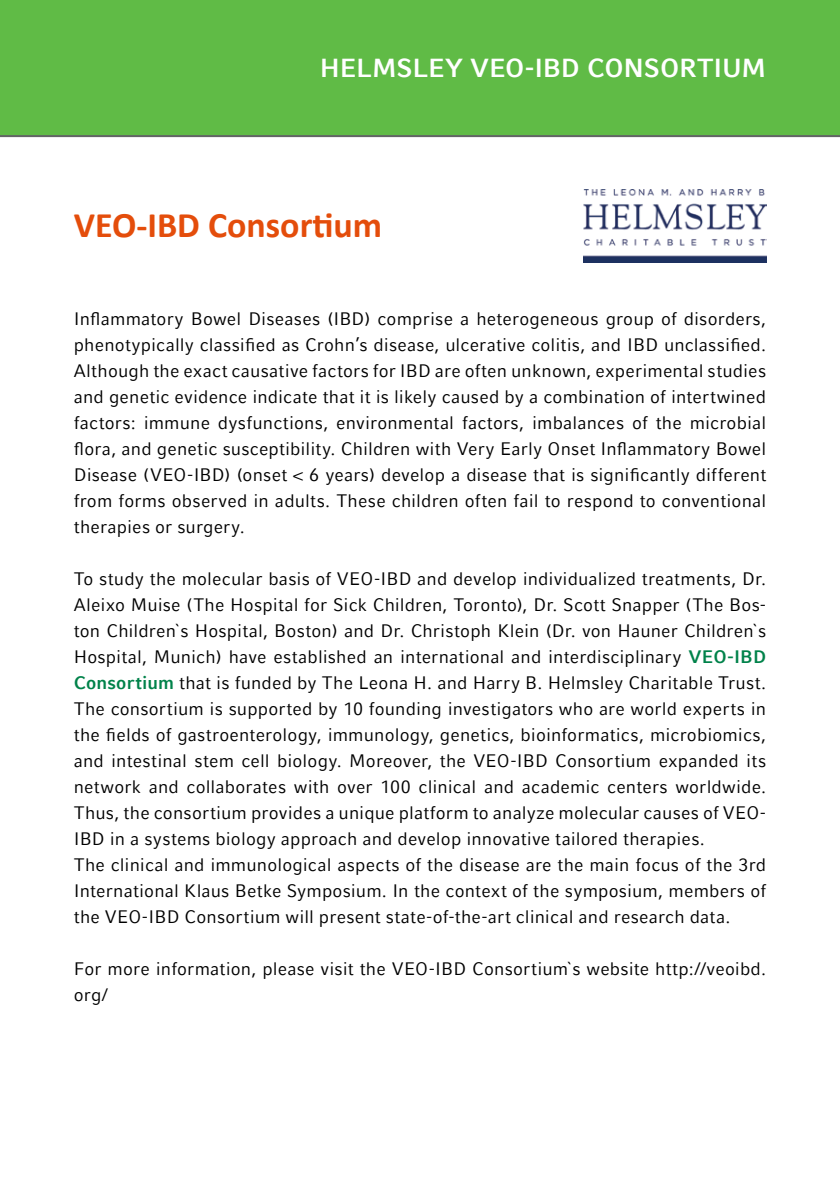
<style>
.page{position:relative;width:840px;height:1191px;background:#fff}
.page>*{position:absolute;margin:0;border:0;box-sizing:border-box;transform-origin:0 0}
.t1{font:700 36px "Calibri";color:#e44d0b}
.t2{font:700 26px "LMU Compatil Fact";letter-spacing:-.005em;color:#fff}
.t3{font:18px/26px "LMU Compatil Fact";letter-spacing:.01em;color:#000}
.s1{font-weight:700;color:#00824a}
</style>
<div class="page">
<div style="left:0;top:0;width:839px;height:137px;background:#60bb46"></div>
<img style="left:583px;top:189px;width:182px;height:74px">
<h2 class="t2" style="left:319px;top:53px;width:443px">HELMSLEY VEO-I BD CONSORTIUM</h2>
<h1 class="t1" style="left:74px;top:202px;width:310px">VEO-IBD Consortium</h1>
<p class="t3" style="left:74px;top:306px;width:693px;text-align:justify">Inflammatory Bowel Diseases (IBD) comprise a heterogeneous group of disorders, phenotypically classified as Crohn’s disease, ulcerative colitis, and IBD unclassified.<br>Although the exact causative factors for IBD are often unknown, experimental studies and genetic evidence indicate that it is likely caused by a combination of intertwined factors: immune dysfunctions, environmental factors, imbalances of the microbial flora, and genetic susceptibility. Children with Very Early Onset Inflammatory Bowel Disease (VEO-IBD) (onset &lt; 6 years) develop a disease that is significantly different from forms observed in adults. These children often fail to respond to conventional therapies or surgery.</p>
<p class="t3" style="left:74px;top:566px;width:693px">To study the molecular basis of VEO-IBD and develop individualized treatments, Dr.<br>Aleixo Muise (The Hospital for Sick Children, Toronto), Dr. Scott Snapper (The Bos&shy;ton Children`s Hospital, Boston) and Dr. Christoph Klein (Dr. von Hauner Children`s Hospital, Munich) have established an international and interdisciplinary <span class="s1">VEO-I BD CONSORTIUM</span> that is funded by The Leona H. and Harry B. Helmsley Charitable Trust.<br>The consortium is supported by 10 founding investigators who are world experts in the fields of gastroenterology, immunology, genetics, bioinformatics, microbiomics, and intestinal stem cell biology. Moreover, the VEO-IBD Consortium expanded its network and collaborates with over 100 clinical and academic centers worldwide.<br>Thus, the consortium provides a unique platform to analyze molecular causes of VEO-IBD in a systems biology approach and develop innovative tailored therapies.<br>The clinical and immunological aspects of the disease are the main focus of the 3rd International Klaus Betke Symposium. In the context of the symposium, members of the VEO-IBD Consortium will present state-of-the-art clinical and research data.</p>
<p class="t3" style="left:74px;top:956px;width:693px">For more information, please visit the VEO-IBD Consortium`s website http://veoibd. org/</p>
</div>
